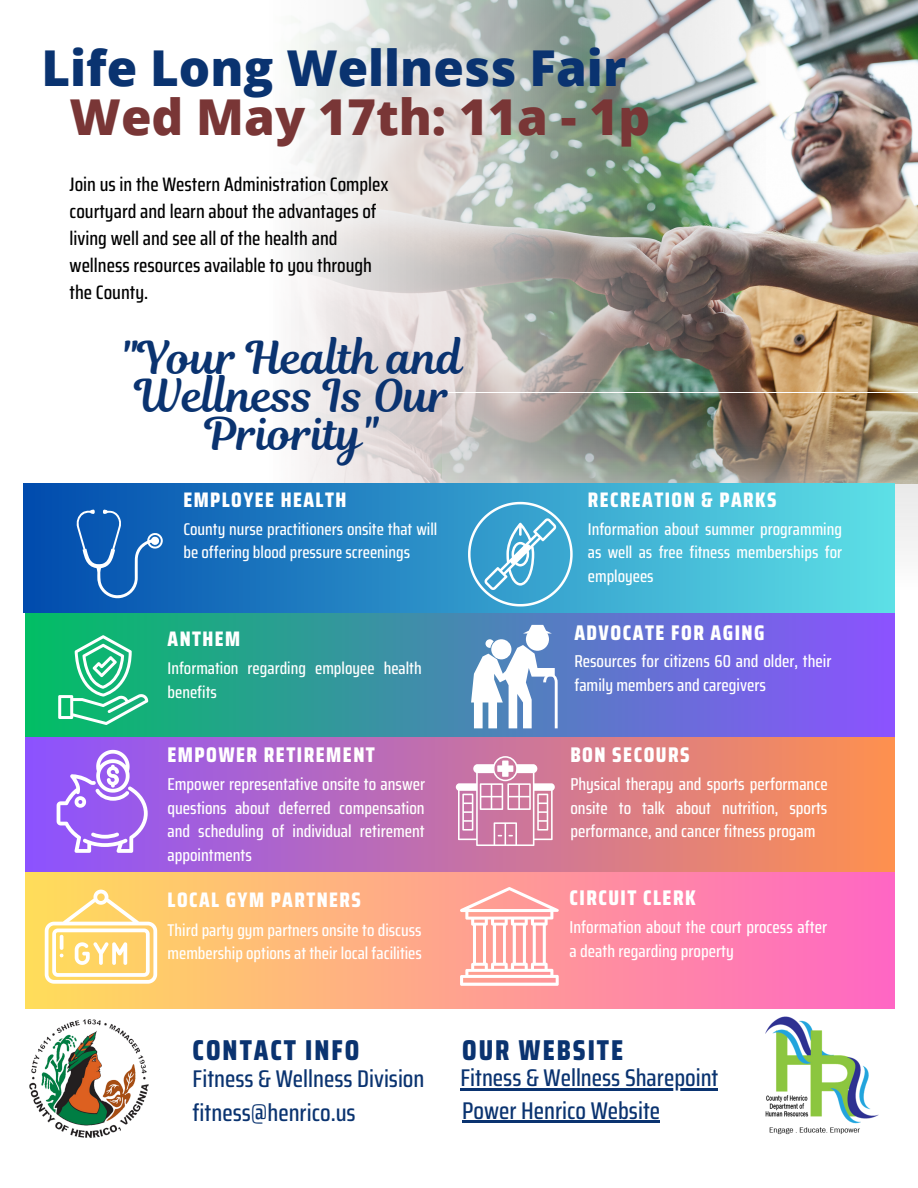
<style>
.page{position:relative;width:918px;height:1188px;background:#fff}
.page>*{position:absolute;margin:0;border:0;box-sizing:border-box;transform-origin:0 0}
.t1{font:800 49.5px "Open Sans";color:#0a3370}
.t2{font:800 49.5px "Open Sans";color:#793636}
.t3{font:44.7px/37.8px "Magnolia Script";color:#0a3370;text-align:center}
.t4{font:800 28.8px "Saira Condensed";letter-spacing:.07em;color:#0a3370}
.t5{font:500 24.15px/33.9px "Saira Condensed";color:#0a3370}
.t6{font:800 21.3px "Saira Condensed";letter-spacing:.07em;color:#fff}
.t7{font:800 21px "Saira Condensed";letter-spacing:.07em;color:#fff}
.t8{font:500 19.5px/27px "Saira Condensed";color:#000}
.t9{font:500 17.25px/23.7px "Saira Condensed";color:#fff;text-align:justify}
.t10{font:500 16.95px/23.4px "Saira Condensed";color:#fff}
</style>
<div class="page">
<div style="left:25px;top:612px;width:869px;height:126px;background:linear-gradient(to right,#01be64,#8c52ff)"></div>
<div style="left:25px;top:737px;width:869px;height:136px;background:linear-gradient(to right,#8c52ff,#fe914e)"></div>
<img style="left:765px;top:0;width:153px;height:392px">
<img style="left:291px;top:0;width:474px;height:483px">
<img style="left:765px;top:1016px;width:114px;height:119px">
<img style="left:29px;top:1019px;width:120px;height:119px">
<img style="left:443px;top:393px;width:475px;height:219px">
<div style="left:24px;top:483px;width:870px;height:129px;background:linear-gradient(to right,#014bad,#5de0e6)"></div>
<svg style="left:468px;top:502px;width:105px;height:104px;background:#57afd5"></svg>
<svg style="left:76px;top:509px;width:87px;height:90px;background:#256dbb"></svg>
<svg style="left:58px;top:635px;width:90px;height:90px"></svg>
<svg style="left:57px;top:750px;width:91px;height:103px"></svg>
<svg style="left:456px;top:756px;width:99px;height:90px"></svg>
<div style="left:26px;top:873px;width:869px;height:135px;background:linear-gradient(to right,#ffdd5a,#ff66c4)"></div>
<svg style="left:45px;top:890px;width:112px;height:94px"></svg>
<hr style="left:461px;top:1089px;width:257px;height:2px;background:#0a3370">
<hr style="left:462px;top:1121px;width:198px;height:2px;background:#0a3370">
<svg style="left:460px;top:887px;width:99px;height:99px"></svg>
<svg style="left:471px;top:625px;width:87px;height:103px"></svg>
<h1 class="t1" style="left:41px;top:33px;width:586px">Life Long Wellness Fair</h1>
<h1 class="t2" style="left:70px;top:82px;width:582px">Wed May 17th: 11a - 1p</h1>
<p class="t8" style="left:70px;top:170px;width:321px">Join us in the Western Administration Complex courtyard and learn about the advantages of living well and see all of the health and wellness resources available to you through the County.</p>
<h2 class="t3" style="left:122px;top:339px;width:343px">"Your Health and<br>Wellness Is Our<br>Priority"</h2>
<p class="t7" style="left:183px;top:483px;width:165px">EMPLOYEE HEALTH</p>
<p class="t7" style="left:588px;top:483px;width:190px">RECREATION &amp; PARKS</p>
<p class="t10" style="left:183px;top:517px;width:255px">County nurse practitioners onsite that will be offering blood pressure screenings</p>
<p class="t10" style="left:588px;top:517px;width:256px;text-align:justify">Information about summer programming as well as free fitness memberships for employees</p>
<p class="t7" style="left:168px;top:622px;width:74px">ANTHEM</p>
<p class="t10" style="left:168px;top:657px;width:256px">Information regarding employee health benefits</p>
<p class="t6" style="left:574px;top:615px;width:192px">ADVOCATE FOR AGING</p>
<p class="t9" style="left:574px;top:649px;width:259px">Resources for citizens 60 and older, their family members and caregivers</p>
<p class="t6" style="left:167px;top:738px;width:209px">EMPOWER RETIREMENT</p>
<p class="t6" style="left:570px;top:738px;width:121px">BON SECOURS</p>
<p class="t9" style="left:167px;top:772px;width:259px">Empower representative onsite to answer questions about deferred compensation and scheduling of individual retirement appointments</p>
<p class="t9" style="left:570px;top:772px;width:259px">Physical therapy and sports performance onsite to talk about nutrition, sports performance, and cancer fitness progam</p>
<p class="t7" style="left:168px;top:884px;width:195px">LOCAL GYM PARTNERS</p>
<p class="t10" style="left:168px;top:918px;width:256px">Third party gym partners onsite to discuss membership options at their local facilities</p>
<p class="t6" style="left:570px;top:881px;width:128px">CIRCUIT CLERK</p>
<p class="t9" style="left:570px;top:915px;width:259px">Information about the court process after a death regarding property</p>
<h3 class="t4" style="left:193px;top:1028px;width:168px">CONTACT INFO</h3>
<h3 class="t4" style="left:462px;top:1028px;width:163px">OUR WEBSITE</h3>
<h3 class="t5" style="left:462px;top:1093px;width:200px">Power Henrico Website</h3>
<h3 class="t5" style="left:193px;top:1062px;width:233px">Fitness &amp; Wellness Division fitness@henrico.us</h3>
<h3 class="t5" style="left:461px;top:1061px;width:259px">Fitness &amp; Wellness Sharepoint</h3>
</div>
